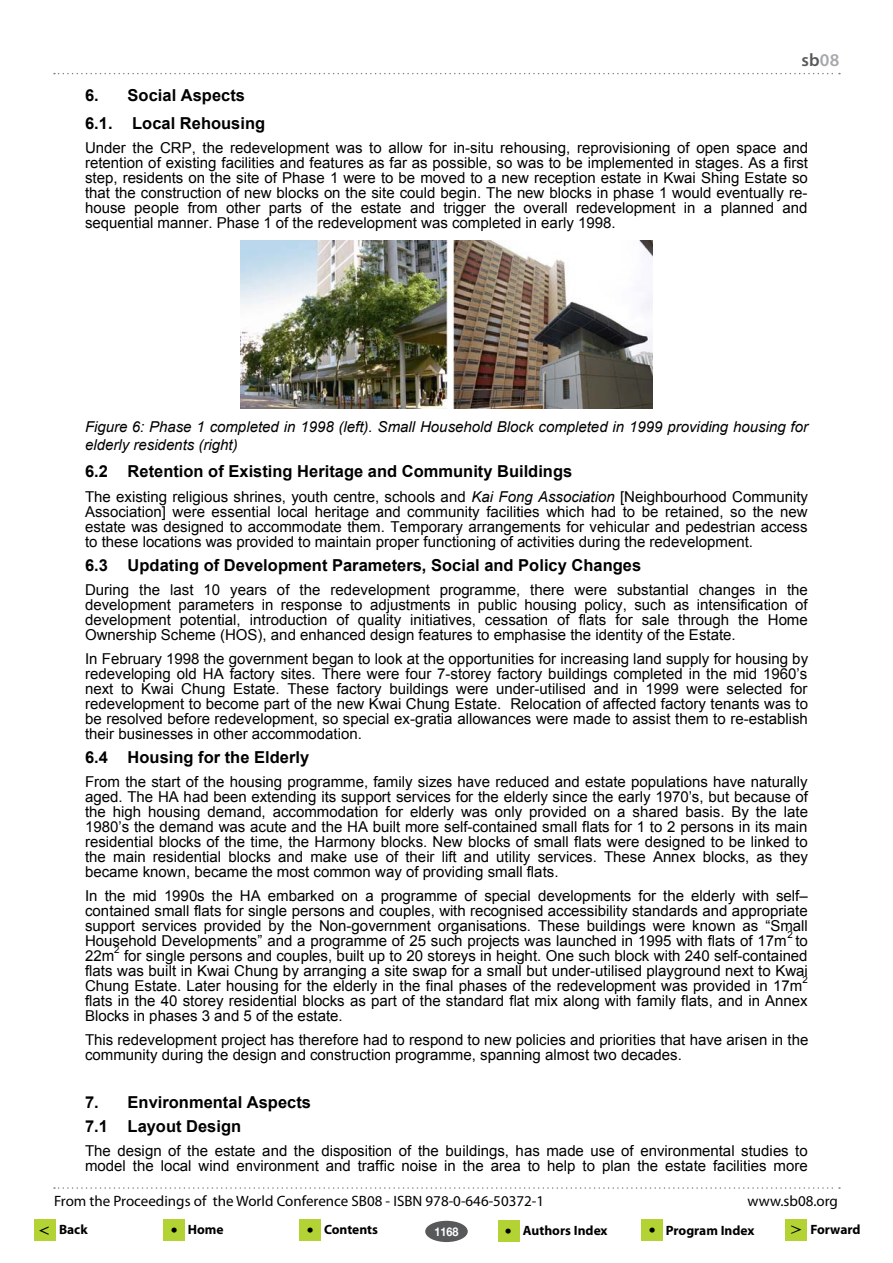
<style>
.page{position:relative;width:893px;height:1263px;background:#fff}
.page>*{position:absolute;margin:0;border:0;box-sizing:border-box;transform-origin:0 0}
.t1{font:600 18px "Myriad Pro";color:#58595b}
.t2{font:700 16.5px/28px "Arial";color:#000}
.t3{font:15px/15px "Arial";color:#000;text-align:justify}
.t4{font:italic 15px/18px "Arial";color:#000}
.t5{font:15px "Myriad Pro";color:#000}
.t6{font:700 13.5px "Myriad Pro";color:#000}
.t7{font:700 12px "Helvetica Neue";color:#fff;scale:.9 1}
.t8{font:9.75px "Arial";color:#000}
.s1{color:#a7a9ac}
.s2{font-style:italic}
.s3{font-family:"Times";font-weight:400;font-size:18px}
</style>
<div class="page">
<svg style="left:54px;top:73px;width:786px;height:1px"></svg>
<svg style="left:54px;top:1187px;width:786px;height:2px"></svg>
<div style="left:425px;top:1221px;width:43px;height:21px;background:#58595b;border-radius:50%"></div>
<div style="left:34px;top:1219px;width:21px;height:21px;background:#b3d335"></div>
<div style="left:785px;top:1219px;width:22px;height:22px;background:#b3d335"></div>
<div style="left:163px;top:1220px;width:21px;height:21px;background:#b3d335"></div>
<div style="left:498px;top:1221px;width:21px;height:21px;background:#b3d335"></div>
<div style="left:642px;top:1220px;width:21px;height:21px;background:#b3d335"></div>
<div style="left:299px;top:1220px;width:22px;height:21px;background:#b3d335"></div>
<img style="left:241px;top:240px;width:412px;height:168px">
<p class="t1" style="left:801px;top:48px;width:39px">sb<span class="s1">08</span></p>
<p class="t2" style="left:85px;top:81px;width:182px">6. Social Aspects<br>6.1. Local Rehousing</p>
<p class="t3" style="left:85px;top:140px;width:725px">Under the CRP, the redevelopment was to allow for in-situ rehousing, reprovisioning of open space and retention of existing facilities and features as far as possible, so was to be implemented in stages. As a first step, residents on the site of Phase 1 were to be moved to a new reception estate in Kwai Shing Estate so that the construction of new blocks on the site could begin. The new blocks in phase 1 would eventually re&shy;house people from other parts of the estate and trigger the overall redevelopment in a planned and sequential manner. Phase 1 of the redevelopment was completed in early 1998.</p>
<p class="t4" style="left:85px;top:418px;width:725px">Figure 6: Phase 1 completed in 1998 (left). Small Household Block completed in 1999 providing housing for elderly residents (right)</p>
<p class="t2" style="left:85px;top:458px;width:489px">6.2 Retention of Existing Heritage and Community Buildings</p>
<p class="t3" style="left:85px;top:489px;width:724px">The existing religious shrines, youth centre, schools and <span class="s2">Kai Fong Association</span> [Neighbourhood Community Association] were essential local heritage and community facilities which had to be retained, so the new estate was designed to accommodate them. Temporary arrangements for vehicular and pedestrian access to these locations was provided to maintain proper functioning of activities during the redevelopment.</p>
<p class="t2" style="left:85px;top:551px;width:558px">6.3 Updating of Development Parameters, Social and Policy Changes</p>
<p class="t3" style="left:85px;top:582px;width:724px">During the last 10 years of the redevelopment programme, there were substantial changes in the development parameters in response to adjustments in public housing policy, such as intensification of development potential, introduction of quality initiatives, cessation of flats for sale through the Home Ownership Scheme (HOS), and enhanced design features to emphasise the identity of the Estate.</p>
<p class="t3" style="left:85px;top:651px;width:725px">In February 1998 the government began to look at the opportunities for increasing land supply for housing by redeveloping old HA factory sites. There were four 7-storey factory buildings completed in the mid 1960’s next to Kwai Chung Estate. These factory buildings were under-utilised and in 1999 were selected for redevelopment to become part of the new Kwai Chung Estate. Relocation of affected factory tenants was to be resolved before redevelopment, so special ex-gratia allowances were made to assist them to re-establish their businesses in other accommodation.</p>
<p class="t2" style="left:85px;top:743px;width:226px">6.4 Housing for the Elderly</p>
<p class="t3" style="left:85px;top:774px;width:724px">From the start of the housing programme, family sizes have reduced and estate populations have naturally aged. The HA had been extending its support services for the elderly since the early 1970’s, but because of the high housing demand, accommodation for elderly was only provided on a shared basis. By the late 1980’s the demand was acute and the HA built more self-contained small flats for 1 to 2 persons in its main residential blocks of the time, the Harmony blocks. New blocks of small flats were designed to be linked to the main residential blocks and make use of their lift and utility services. These Annex blocks, as they became known, became the most common way of providing small flats.</p>
<p class="t3" style="left:85px;top:888px;width:724px">In the mid 1990s the HA embarked on a programme of special developments for the elderly with self– contained small flats for single persons and couples, with recognised accessibility standards and appropriate support services provided by the Non-government organisations. These buildings were known as “Small Household Developments” and a programme of 25 such projects was launched in 1995 with flats of 17m</p>
<p class="t8" style="left:787px;top:928px;width:7px">2</p>
<p class="t3" style="left:795px;top:933px;width:14px">to</p>
<p class="t8" style="left:114px;top:943px;width:7px">2</p>
<p class="t3" style="left:85px;top:948px;width:724px;text-indent:39px">for single persons and couples, built up to 20 storeys in height. One such block with 240 self-contained flats was built in Kwai Chung by arranging a site swap for a small but under-utilised playground next to Kwai Chung Estate. Later housing for the elderly in the final phases of the redevelopment was provided in 17m</p>
<p class="t3" style="left:85px;top:948px;width:31px">22m</p>
<p class="t8" style="left:802px;top:973px;width:7px">2</p>
<p class="t3" style="left:85px;top:993px;width:724px">flats in the 40 storey residential blocks as part of the standard flat mix along with family flats, and in Annex<br>Blocks in phases 3 and 5 of the estate.</p>
<p class="t3" style="left:85px;top:1032px;width:725px">This redevelopment project has therefore had to respond to new policies and priorities that have arisen in the community during the design and construction programme, spanning almost two decades.</p>
<p class="t2" style="left:85px;top:1090px;width:227px;line-height:24px">7. Environmental Aspects<br>7.1 Layout Design</p>
<p class="t3" style="left:85px;top:1143px;width:724px">The design of the estate and the disposition of the buildings, has made use of environmental studies to model the local wind environment and traffic noise in the area to help to plan the estate facilities more</p>
<p class="t5" style="left:54px;top:1192px;width:492px">From the Proceedings of the World Conference SB08 - ISBN 978-0-646-50372-1</p>
<p class="t5" style="left:748px;top:1192px;width:92px">www.sb08.org</p>
<p class="t6" style="left:39px;top:1221px;width:50px"><span class="s3">&lt;</span> Back</p>
<p class="t6" style="left:171px;top:1220px;width:54px"><span class="s3">•</span> Home</p>
<p class="t6" style="left:307px;top:1220px;width:73px"><span class="s3">•</span> Contents</p>
<p class="t7" style="left:434px;top:1224px;width:28px">1168</p>
<p class="t6" style="left:505px;top:1222px;width:104px"><span class="s3">•</span> Authors Index</p>
<p class="t6" style="left:649px;top:1221px;width:107px"><span class="s3">•</span> Program Index</p>
<p class="t6" style="left:791px;top:1221px;width:71px"><span class="s3">&gt;</span> Forward</p>
</div>
